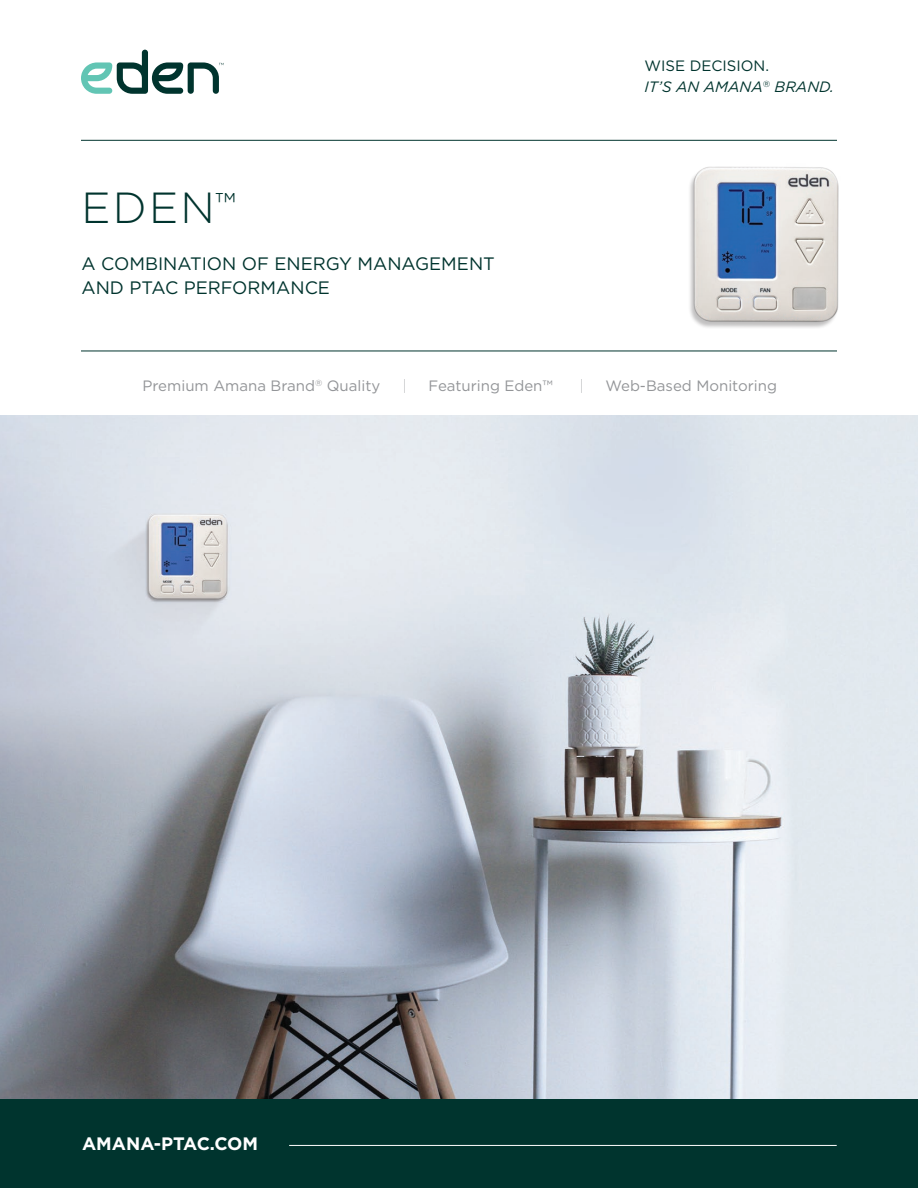
<style>
.page{position:relative;width:918px;height:1188px;background:#fff}
.page>*{position:absolute;margin:0;border:0;box-sizing:border-box;transform-origin:0 0}
.t1{font:300 43.5px "Gotham HTF";color:#00342e}
.t2{font:18px "Gotham HTF";color:#00342e}
.t3{font:700 18px "Gotham HTF";color:#fff}
.t4{font:15px "Gotham HTF";color:#939598}
.t5{font:italic 15px "Gotham HTF";color:#00342e}
.t6{font:15px "Gotham HTF";color:#00342e}
.t7{font:200 15px "Gotham HTF";color:#939598}
</style>
<div class="page">
<hr style="left:81px;top:351px;width:756px;height:1px;background:#00342e">
<hr style="left:81px;top:140px;width:756px;height:1px;background:#00342e">
<img style="left:690px;top:166px;width:149px;height:162px">
<svg style="left:81px;top:50px;width:143px;height:44px"></svg>
<div style="left:0;top:1098px;width:918px;height:90px;background:#00342e"></div>
<hr style="left:289px;top:1145px;width:548px;height:1px;background:#fff">
<img style="left:0;top:416px;width:918px;height:682px">
<p class="t1" style="left:82px;top:184px;width:156px">EDEN<sup>™</sup></p>
<p class="t2" style="left:82px;top:253px;width:415px">A COMBINATION OF ENERGY MANAGEMENT</p>
<p class="t2" style="left:82px;top:277px;width:250px">AND PTAC PERFORMANCE</p>
<p class="t6" style="left:645px;top:57px;width:126px">WISE DECISION.</p>
<p class="t5" style="left:645px;top:78px;width:191px">IT’S AN AMANA<sup>®</sup> BRAND.</p>
<p class="t4" style="left:143px;top:377px;width:239px">Premium Amana Brand<sup>®</sup> Quality</p>
<p class="t7" style="left:403px;top:378px;width:6px">|</p>
<p class="t4" style="left:428px;top:377px;width:126px">Featuring Eden™</p>
<p class="t7" style="left:580px;top:378px;width:6px">|</p>
<p class="t4" style="left:606px;top:377px;width:173px">Web-Based Monitoring</p>
<p class="t3" style="left:82px;top:1133px;width:178px">AMANA-PTAC.COM</p>
</div>
